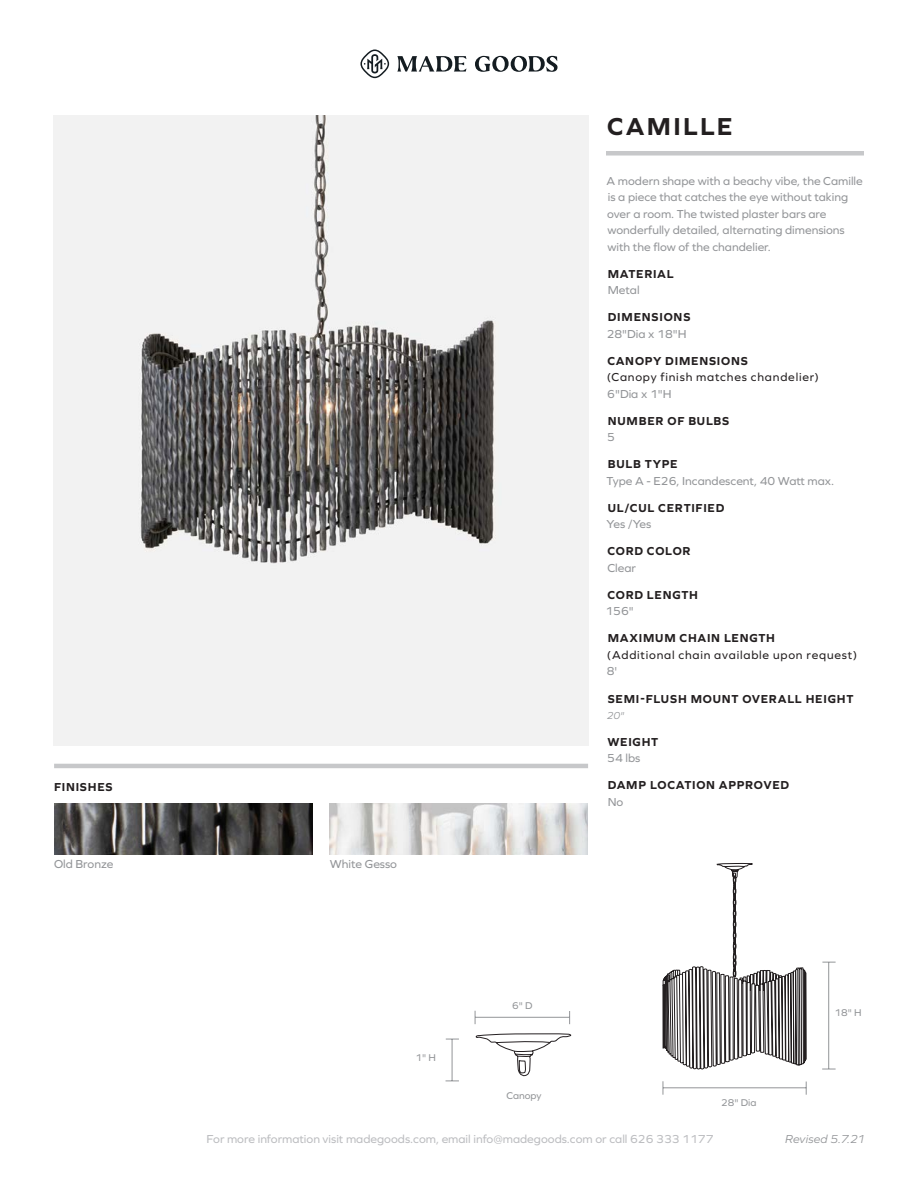
<style>
.page{position:relative;width:918px;height:1188px;background:#fff}
.page>*{position:absolute;margin:0;border:0;box-sizing:border-box;transform-origin:0 0}
.t1{font:700 25.5px "Graphie";letter-spacing:.09em;color:#231f20}
.t2{font:12px/16.5px "Graphie";color:#939598}
.t3{font:700 12px/16.5px "Graphie";letter-spacing:.065em;color:#231f20}
.t4{font:12px/16.5px "Graphie";letter-spacing:.065em;color:#231f20}
.t5{font:12px "Graphie";color:#bcbdc0}
.t6{font:italic 12px "Graphie";letter-spacing:.01em;color:#939598}
.t7{font:italic 10.5px "Graphie";color:#939598}
.t8{font:10.2px "Graphie";color:#939598}
.s1{font-weight:400;color:#939598}
.s2{font-weight:700;color:#231f20}
.s3{font-weight:700}
.s4{color:#939598}
</style>
<div class="page">
<div style="left:606px;top:151px;width:258px;height:5px;background:#c7c8ca"></div>
<svg style="left:397px;top:56px;width:161px;height:16px"></svg>
<svg style="left:360px;top:50px;width:29px;height:28px"></svg>
<hr style="left:54px;top:764px;width:534px;height:4px;background:#c7c8ca">
<img style="left:54px;top:116px;width:534px;height:629px">
<img style="left:330px;top:804px;width:258px;height:50px">
<hr style="left:828px;top:962px;width:1px;height:107px;background:#939598">
<svg style="left:822px;top:962px;width:14px;height:1px"></svg>
<svg style="left:822px;top:1069px;width:14px;height:1px"></svg>
<svg style="left:662px;top:863px;width:145px;height:232px"></svg>
<svg style="left:475px;top:1033px;width:96px;height:43px"></svg>
<hr style="left:452px;top:1039px;width:1px;height:42px;background:#939598">
<svg style="left:446px;top:1039px;width:13px;height:1px"></svg>
<svg style="left:446px;top:1081px;width:13px;height:1px"></svg>
<hr style="left:475px;top:1017px;width:95px;height:1px;background:#939598">
<svg style="left:569px;top:1011px;width:1px;height:13px"></svg>
<svg style="left:475px;top:1011px;width:1px;height:13px"></svg>
<img style="left:54px;top:804px;width:258px;height:50px">
<p class="t3" style="left:54px;top:778px;width:60px">FINISHES</p>
<p class="t2" style="left:54px;top:856px;width:61px">Old Bronze</p>
<p class="t1" style="left:607px;top:112px;width:127px">CAMILLE</p>
<p class="t2" style="left:330px;top:856px;width:69px">White Gesso</p>
<p class="t8" style="left:415px;top:1052px;width:22px">1" H</p>
<p class="t2" style="left:607px;top:172px;width:258px">A modern shape with a beachy vibe, the Camille is a piece that catches the eye without taking over a room. The twisted plaster bars are wonderfully detailed, alternating dimensions with the flow of the chandelier.</p>
<p class="t3" style="left:608px;top:265px;width:67px">MATERIAL<br><span class="s1">Metal</span></p>
<p class="t2" style="left:607px;top:309px;width:85px"><span class="s2">DIMENSIONS<br></span>28"Dia x 18"H</p>
<p class="t4" style="left:607px;top:352px;width:214px"><span class="s3">CANOPY DIMENSIONS<br></span>(Canopy finish matches chandelier)<br><span class="s4">6"Dia x 1"H</span></p>
<p class="t3" style="left:607px;top:412px;width:124px">NUMBER OF BULBS<br><span class="s1">5</span></p>
<p class="t2" style="left:606px;top:456px;width:229px"><span class="s2">BULB TYPE<br></span>Type A - E26, Incandescent, 40 Watt max.</p>
<p class="t3" style="left:607px;top:499px;width:119px">UL/CUL CERTIFIED<br><span class="s1">Yes /Yes</span></p>
<p class="t3" style="left:607px;top:543px;width:85px">CORD COLOR<br><span class="s1">Clear</span></p>
<p class="t3" style="left:605px;top:586px;width:94px">CORD LENGTH<br><span class="s1">156"</span></p>
<p class="t4" style="left:607px;top:630px;width:252px"><span class="s3">MAXIMUM CHAIN LENGTH<br></span>(Additional chain available upon request)<br><span class="s4">8'</span></p>
<p class="t3" style="left:608px;top:691px;width:247px">SEMI-FLUSH MOUNT OVERALL HEIGHT</p>
<p class="t7" style="left:607px;top:709px;width:19px">20"</p>
<p class="t3" style="left:607px;top:733px;width:53px">WEIGHT<br><span class="s1">54 lbs</span></p>
<p class="t3" style="left:608px;top:777px;width:183px">DAMP LOCATION APPROVED<br><span class="s1">No</span></p>
<p class="t8" style="left:512px;top:1000px;width:22px">6" D</p>
<p class="t8" style="left:506px;top:1089px;width:37px">Canopy</p>
<p class="t8" style="left:721px;top:1096px;width:37px">28" Dia</p>
<p class="t8" style="left:835px;top:1006px;width:29px">18" H</p>
<p class="t5" style="left:207px;top:1132px;width:508px">For more information visit madegoods.com, email info@madegoods.com or call 626 333 1177</p>
<p class="t6" style="left:785px;top:1132px;width:81px">Revised 5.7.21</p>
</div>
